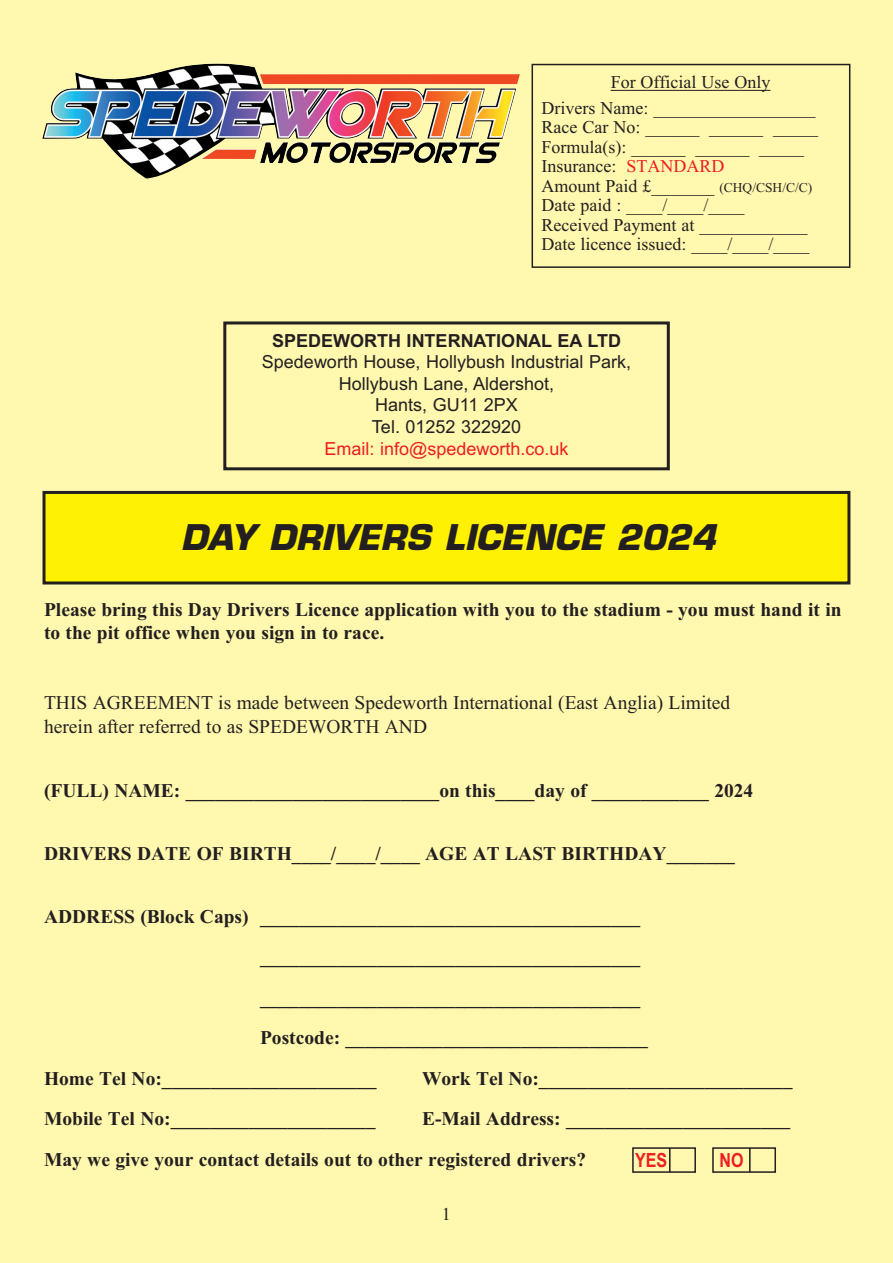
<style>
.page{position:relative;width:893px;height:1263px;background:#fff8ae}
.page>*{position:absolute;margin:0;border:0;box-sizing:border-box;transform-origin:0 0}
.t1{font:italic 700 34.5px "Eurostile";color:#231f20}
.t2{font:19.5px/23.4px "Times New Roman PS Bold MT OTF";color:#231f20}
.t3{font:19.5px/23.4px "Times New Roman";color:#231f20}
.t4{font:700 19.5px "Arial Narrow";color:#ee1d23}
.t5{font:18px/19.5px "Times New Roman";color:#231f20}
.t6{font:18px/21.6px "Arial";color:#231f20;text-align:center}
.t7{font:700 18px "Arial";color:#231f20}
.t8{font:18px "Arial";color:#ee1d23}
.s1{color:#ee1d23}
.s2{font-size:13.5px}
</style>
<div class="page">
<img style="left:42px;top:64px;width:478px;height:114px">
<div style="left:223px;top:321px;width:447px;height:149px;border:3px solid #231f20"></div>
<div style="left:632px;top:1147px;width:64px;height:26px;border:2px solid #231f20"></div>
<svg style="left:669px;top:1148px;width:1px;height:24px"></svg>
<div style="left:712px;top:1147px;width:64px;height:26px;border:2px solid #231f20"></div>
<hr style="left:749px;top:1148px;width:2px;height:24px;background:#231f20">
<div style="left:44px;top:492px;width:805px;height:91px;background:#fff101"></div>
<div style="left:43px;top:491px;width:807px;height:93px;border:3px solid #231f20"></div>
<div style="left:531px;top:64px;width:319px;height:204px;border:2px solid #231f20"></div>
<hr style="left:611px;top:90px;width:159px;height:1px;background:#231f20">
<p class="t5" style="left:541px;top:71px;width:275px;line-height:25.5px;text-indent:69px">For Official Use Only<br>Drivers Name: __________________</p>
<p class="t5" style="left:541px;top:119px;width:278px">Race Car No: ______ ______ _____<br>Formula(s): ______ ______ _____<br>Insurance: <span class="s1">STANDARD<br></span>Amount Paid £_______ <span class="s2">(CHQ/CSH/C/C)<br></span>Date paid : ____/____/____<br>Received Payment at ____________<br>Date licence issued: ____/____/____</p>
<p class="t7" style="left:272px;top:330px;width:350px">SPEDEWORTH INTERNATIONAL EA LTD</p>
<p class="t6" style="left:262px;top:351px;width:371px">Spedeworth House, Hollybush Industrial Park,<br>Hollybush Lane, Aldershot,<br>Hants, GU11 2PX<br>Tel. 01252 322920</p>
<p class="t8" style="left:325px;top:438px;width:245px">Email: info@spedeworth.co.uk</p>
<h1 class="t1" style="left:181px;top:524px;width:543px">DAY DRIVERS LICENCE 2024</h1>
<p class="t2" style="left:44px;top:600px;width:799px">Please bring this Day Drivers Licence application with you to the stadium - you must hand it in to the pit office when you sign in to race.</p>
<p class="t3" style="left:44px;top:693px;width:688px">THIS AGREEMENT is made between Spedeworth International (East Anglia) Limited herein after referred to as SPEDEWORTH AND</p>
<p class="t2" style="left:44px;top:781px;width:711px">(FULL) NAME: __________________________on this____day of ____________ 2024</p>
<p class="t2" style="left:44px;top:844px;width:692px">DRIVERS DATE OF BIRTH____/____/____ AGE AT LAST BIRTHDAY_______</p>
<p class="t2" style="left:44px;top:907px;width:598px">ADDRESS (Block Caps) _______________________________________</p>
<p class="t2" style="left:260px;top:947px;width:382px">_______________________________________</p>
<p class="t2" style="left:260px;top:988px;width:382px">_______________________________________</p>
<p class="t2" style="left:260px;top:1028px;width:389px">Postcode: _______________________________</p>
<p class="t2" style="left:44px;top:1069px;width:334px">Home Tel No:______________________</p>
<p class="t2" style="left:422px;top:1069px;width:372px">Work Tel No:__________________________</p>
<p class="t2" style="left:44px;top:1109px;width:333px">Mobile Tel No:_____________________</p>
<p class="t2" style="left:44px;top:1100px;width:748px;line-height:40.5px;text-indent:378px">E-Mail Address: _______________________<br>May we give your contact details out to other registered drivers?</p>
<p class="t4" style="left:635px;top:1148px;width:33px">YES</p>
<p class="t4" style="left:720px;top:1148px;width:25px">NO</p>
<p class="t5" style="left:442px;top:1206px;width:10px">1</p>
</div>
